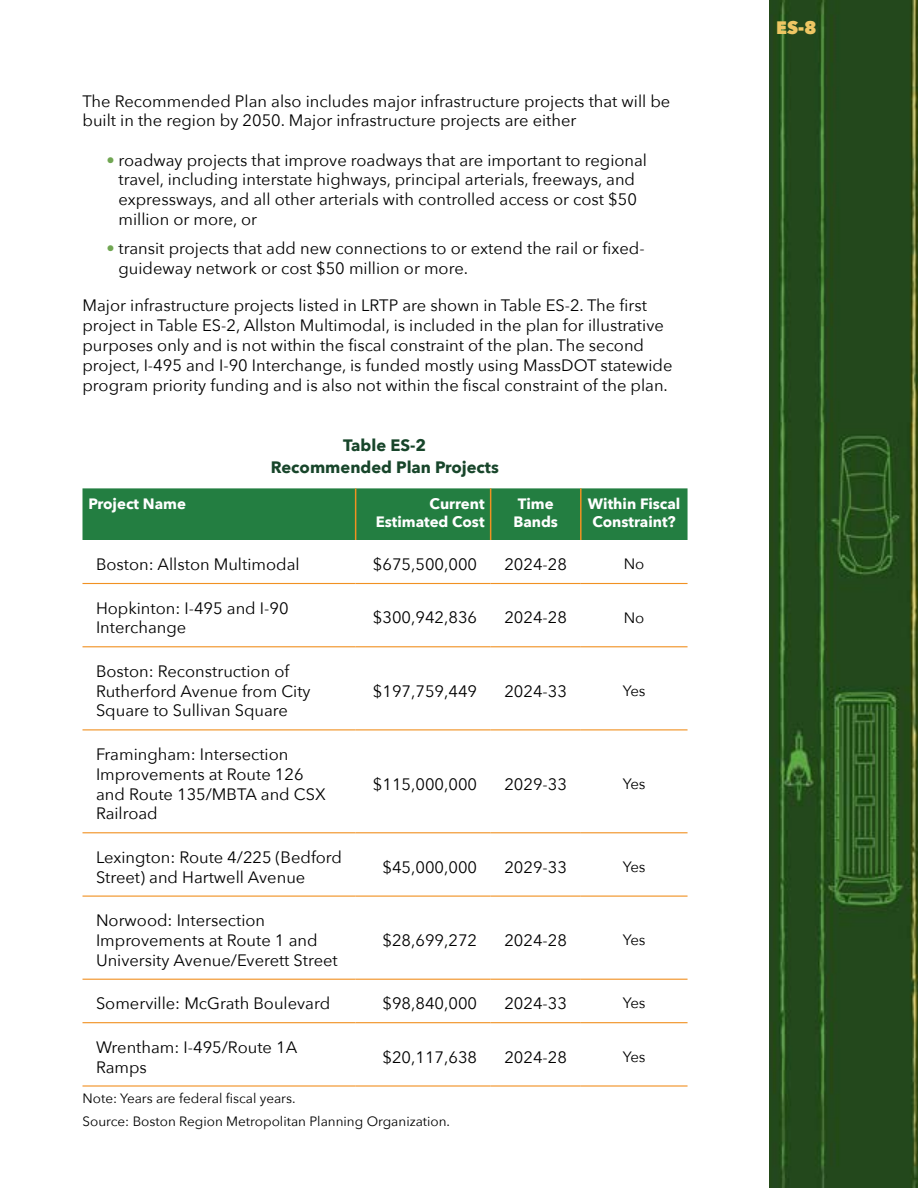
<style>
.page{position:relative;width:918px;height:1188px;background:#fff}
.page>*{position:absolute;margin:0;border:0;box-sizing:border-box;transform-origin:0 0}
.t1{font:800 18px "Avenir Next";color:#eec663}
.t2{font:16.5px/19.8px "Avenir Next";color:#000}
.Figure_Table_Title{font:700 16.5px/22.5px "Avenir Next";color:#17452a;text-align:center}
.t3{font:700 15px/18px "Avenir Next";color:#fff;text-align:right}
.t4{font:15px "Avenir Next";color:#000}
.Figure_Table_Citatio{font:13.5px/22.5px "Avenir Next";color:#000}
.s1{color:#70a652}
</style>
<div class="page">
<img style="left:770px;top:0;width:147px;height:1188px">
<hr style="left:917px;top:0;width:1px;height:1188px;background:#3a614a">
<div style="left:82px;top:488px;width:606px;height:52px;background:#237e41"></div>
<hr style="left:355px;top:488px;width:1px;height:52px;background:#f19122">
<hr style="left:490px;top:488px;width:1px;height:52px;background:#f19122">
<hr style="left:580px;top:488px;width:2px;height:52px;background:#f19122">
<hr style="left:82px;top:583px;width:274px;height:1px;background:#f19122">
<hr style="left:356px;top:583px;width:135px;height:1px;background:#f19122">
<hr style="left:491px;top:583px;width:90px;height:1px;background:#f19122">
<hr style="left:581px;top:583px;width:107px;height:1px;background:#f19122">
<hr style="left:82px;top:646px;width:274px;height:1px;background:#f19122">
<hr style="left:356px;top:646px;width:135px;height:1px;background:#f19122">
<hr style="left:491px;top:646px;width:90px;height:1px;background:#f19122">
<hr style="left:581px;top:646px;width:107px;height:1px;background:#f19122">
<hr style="left:82px;top:729px;width:274px;height:1px;background:#f19122">
<hr style="left:356px;top:729px;width:135px;height:1px;background:#f19122">
<hr style="left:491px;top:729px;width:90px;height:1px;background:#f19122">
<hr style="left:581px;top:729px;width:107px;height:1px;background:#f19122">
<hr style="left:82px;top:832px;width:274px;height:1px;background:#f19122">
<hr style="left:356px;top:832px;width:135px;height:1px;background:#f19122">
<hr style="left:491px;top:832px;width:90px;height:1px;background:#f19122">
<hr style="left:581px;top:832px;width:107px;height:1px;background:#f19122">
<hr style="left:82px;top:896px;width:274px;height:1px;background:#f19122">
<hr style="left:356px;top:896px;width:135px;height:1px;background:#f19122">
<hr style="left:491px;top:896px;width:90px;height:1px;background:#f19122">
<hr style="left:581px;top:896px;width:107px;height:1px;background:#f19122">
<hr style="left:82px;top:1022px;width:274px;height:1px;background:#f19122">
<hr style="left:356px;top:1022px;width:135px;height:1px;background:#f19122">
<hr style="left:491px;top:1022px;width:90px;height:1px;background:#f19122">
<hr style="left:581px;top:1022px;width:107px;height:1px;background:#f19122">
<hr style="left:82px;top:979px;width:274px;height:1px;background:#f19122">
<hr style="left:356px;top:979px;width:135px;height:1px;background:#f19122">
<hr style="left:491px;top:979px;width:90px;height:1px;background:#f19122">
<hr style="left:581px;top:979px;width:107px;height:1px;background:#f19122">
<hr style="left:82px;top:1085px;width:274px;height:2px;background:#f19122">
<hr style="left:356px;top:1085px;width:135px;height:2px;background:#f19122">
<hr style="left:491px;top:1085px;width:90px;height:2px;background:#f19122">
<hr style="left:581px;top:1085px;width:107px;height:2px;background:#f19122">
<p class="t2" style="left:82px;top:90px;width:589px">The Recommended Plan also includes major infrastructure projects that will be built in the region by 2050. Major infrastructure projects are either</p>
<p class="t2" style="left:118px;top:149px;width:530px;text-indent:-12px"><span class="s1">•</span> roadway projects that improve roadways that are important to regional travel, including interstate highways, principal arterials, freeways, and expressways, and all other arterials with controlled access or cost $50 million or more, or</p>
<p class="t2" style="left:118px;top:237px;width:528px;text-indent:-12px"><span class="s1">•</span> transit projects that add new connections to or extend the rail or fixed&shy;guideway network or cost $50 million or more.</p>
<p class="t2" style="left:82px;top:295px;width:592px">Major infrastructure projects listed in LRTP are shown in Table ES-2. The first project in Table ES-2, Allston Multimodal, is included in the plan for illustrative purposes only and is not within the fiscal constraint of the plan. The second project, I-495 and I-90 Interchange, is funded mostly using MassDOT statewide program priority funding and is also not within the fiscal constraint of the plan.</p>
<p class="Figure_Table_Title" style="left:271px;top:434px;width:230px">Table ES-2<br>Recommended Plan Projects</p>
<p class="t3" style="left:88px;top:495px;width:99px">Project Name</p>
<p class="t3" style="left:376px;top:495px;width:110px">Current<br>Estimated Cost</p>
<p class="t3" style="left:513px;top:495px;width:46px;text-align:left">Time<br>Bands</p>
<p class="t3" style="left:588px;top:495px;width:94px;text-align:center">Within Fiscal<br>Constraint?</p>
<p class="t2" style="left:96px;top:554px;width:205px">Boston: Allston Multimodal</p>
<p class="t2" style="left:373px;top:554px;width:106px">$675,500,000</p>
<p class="t2" style="left:504px;top:554px;width:64px">2024-28</p>
<p class="t4" style="left:624px;top:551px;width:22px">No</p>
<p class="t2" style="left:96px;top:597px;width:194px">Hopkinton: I-495 and I-90<br>Interchange</p>
<p class="t2" style="left:373px;top:607px;width:106px">$300,942,836</p>
<p class="t2" style="left:504px;top:607px;width:64px">2024-28</p>
<p class="t4" style="left:624px;top:605px;width:22px">No</p>
<p class="t2" style="left:96px;top:660px;width:216px">Boston: Reconstruction of<br>Rutherford Avenue from City<br>Square to Sullivan Square</p>
<p class="t2" style="left:373px;top:680px;width:106px">$197,759,449</p>
<p class="t2" style="left:504px;top:680px;width:64px">2024-33</p>
<p class="t4" style="left:623px;top:678px;width:24px">Yes</p>
<p class="t2" style="left:96px;top:744px;width:231px">Framingham: Intersection<br>Improvements at Route 126 and Route 135/MBTA and CSX<br>Railroad</p>
<p class="t2" style="left:373px;top:773px;width:106px">$115,000,000</p>
<p class="t2" style="left:504px;top:773px;width:64px">2029-33</p>
<p class="t4" style="left:623px;top:771px;width:24px">Yes</p>
<p class="t2" style="left:96px;top:846px;width:248px">Lexington: Route 4/225 (Bedford<br>Street) and Hartwell Avenue</p>
<p class="t2" style="left:382px;top:856px;width:96px">$45,000,000</p>
<p class="t2" style="left:504px;top:856px;width:64px">2029-33</p>
<p class="t4" style="left:623px;top:854px;width:24px">Yes</p>
<p class="t2" style="left:96px;top:910px;width:243px">Norwood: Intersection<br>Improvements at Route 1 and<br>University Avenue/Everett Street</p>
<p class="t2" style="left:382px;top:930px;width:96px">$28,699,272</p>
<p class="t2" style="left:504px;top:930px;width:64px">2024-28</p>
<p class="t4" style="left:623px;top:927px;width:24px">Yes</p>
<p class="t2" style="left:96px;top:993px;width:236px">Somerville: McGrath Boulevard</p>
<p class="t2" style="left:382px;top:993px;width:96px">$98,840,000</p>
<p class="t2" style="left:504px;top:993px;width:64px">2024-33</p>
<p class="t4" style="left:623px;top:991px;width:24px">Yes</p>
<p class="t2" style="left:96px;top:1036px;width:203px">Wrentham: I-495/Route 1A<br>Ramps</p>
<p class="t2" style="left:382px;top:1046px;width:96px">$20,117,638</p>
<p class="t2" style="left:504px;top:1046px;width:64px">2024-28</p>
<p class="t4" style="left:623px;top:1044px;width:24px">Yes</p>
<p class="Figure_Table_Citatio" style="left:82px;top:1087px;width:369px">Note: Years are federal fiscal years.<br>Source: Boston Region Metropolitan Planning Organization.</p>
<p class="t1" style="left:776px;top:17px;width:42px">ES-8</p>
</div>
